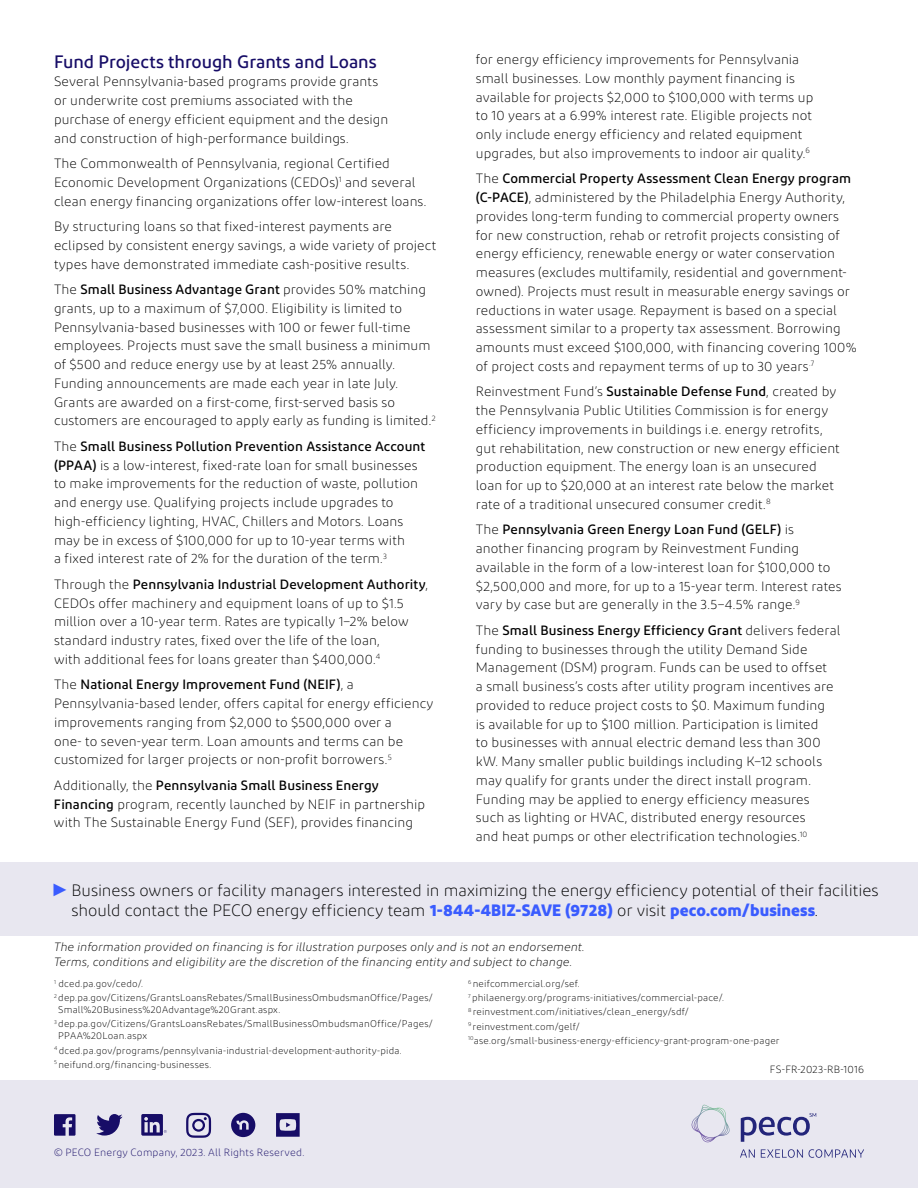
<style>
.page{position:relative;width:918px;height:1188px;background:#fff}
.page>*{position:absolute;margin:0;border:0;box-sizing:border-box;transform-origin:0 0}
.t1{font:500 18px "Diodrum";letter-spacing:-.005em;color:#170d67}
.t2{font:300 16.5px/19.5px "Diodrum";letter-spacing:-.005em;color:#000}
.t3{font:300 13.5px/18.8px "Diodrum";letter-spacing:.005em;color:#000}
.t4{font:italic 300 12px/15px "Diodrum";letter-spacing:.01em;color:#000}
.t5{font:300 10.5px "Diodrum";letter-spacing:.015em;color:#170d67}
.t6{font:300 10.5px "Diodrum";letter-spacing:.02em;color:#000}
.t7{font:300 9.75px/14.1px "Diodrum";letter-spacing:.02em;color:#000}
.s1{font-weight:500}
.s2{font-family:"Arial";font-weight:400;font-size:18px;color:#3a5cff}
.s3{font-weight:700;color:#3a5cff}
</style>
<div class="page">
<div style="left:0;top:1080px;width:918px;height:108px;background:#e8e7f0"></div>
<svg style="left:740px;top:1113px;width:124px;height:45px"></svg>
<svg style="left:691px;top:1105px;width:39px;height:37px"></svg>
<svg style="left:231px;top:1113px;width:24px;height:24px"></svg>
<svg style="left:276px;top:1113px;width:24px;height:24px"></svg>
<svg style="left:186px;top:1113px;width:25px;height:25px"></svg>
<svg style="left:141px;top:1114px;width:26px;height:22px"></svg>
<svg style="left:96px;top:1114px;width:27px;height:22px"></svg>
<svg style="left:54px;top:1114px;width:22px;height:22px"></svg>
<div style="left:0;top:863px;width:918px;height:73px;background:#e8e7f0"></div>
<p class="t3" style="left:476px;top:50px;width:339px">for energy efficiency improvements for Pennsylvania small businesses. Low monthly payment financing is available for projects $2,000 to $100,000 with terms up to 10 years at a 6.99% interest rate. Eligible projects not only include energy efficiency and related equipment upgrades, but also improvements to indoor air quality.<sup>6</sup></p>
<p class="t3" style="left:476px;top:169px;width:382px">The <span class="s1">Commercial Property Assessment Clean Energy program (C-PACE)</span>, administered by the Philadelphia Energy Authority, provides long-term funding to commercial property owners for new construction, rehab or retrofit projects consisting of energy efficiency, renewable energy or water conservation measures (excludes multifamily, residential and government&shy;owned). Projects must result in measurable energy savings or reductions in water usage. Repayment is based on a special assessment similar to a property tax assessment. Borrowing amounts must exceed $100,000, with financing covering 100% of project costs and repayment terms of up to 30 years<sup>.7</sup></p>
<p class="t3" style="left:476px;top:382px;width:365px">Reinvestment Fund’s <span class="s1">Sustainable Defense Fund</span>, created by the Pennsylvania Public Utilities Commission is for energy efficiency improvements in buildings i.e. energy retrofits, gut rehabilitation, new construction or new energy efficient production equipment. The energy loan is an unsecured loan for up to $20,000 at an interest rate below the market rate of a traditional unsecured consumer credit.<sup>8</sup></p>
<p class="t3" style="left:476px;top:520px;width:367px">The <span class="s1">Pennsylvania Green Energy Loan Fund (GELF)</span> is another financing program by Reinvestment Funding available in the form of a low-interest loan for $100,000 to $2,500,000 and more, for up to a 15-year term. Interest rates vary by case but are generally in the 3.5–4.5% range.<sup>9</sup></p>
<p class="t3" style="left:476px;top:621px;width:366px">The <span class="s1">Small Business Energy Efficiency Grant</span> delivers federal funding to businesses through the utility Demand Side Management (DSM) program. Funds can be used to offset<br>a small business’s costs after utility program incentives are provided to reduce project costs to $0. Maximum funding<br>is available for up to $100 million. Participation is limited<br>to businesses with annual electric demand less than 300 kW. Many smaller public buildings including K–12 schools may qualify for grants under the direct install program.<br>Funding may be applied to energy efficiency measures such as lighting or HVAC, distributed energy resources<br>and heat pumps or other electrification technologies.<sup>10</sup></p>
<p class="t2" style="left:72px;top:880px;width:809px;text-indent:-20px"><span class="s2">►</span> Business owners or facility managers interested in maximizing the energy efficiency potential of their facilities should contact the PECO energy efficiency team <span class="s3">1-844-4BIZ-SAVE (9728)</span> or visit <span class="s3">peco.com/business</span>.</p>
<h1 class="t1" style="left:54px;top:50px;width:324px">Fund Projects through Grants and Loans</h1>
<p class="t3" style="left:54px;top:72px;width:336px">Several Pennsylvania-based programs provide grants or underwrite cost premiums associated with the purchase of energy efficient equipment and the design and construction of high-performance buildings.</p>
<p class="t3" style="left:54px;top:154px;width:374px">The Commonwealth of Pennsylvania, regional Certified<br>Economic Development Organizations (CEDOs)<sup>1</sup> and several clean energy financing organizations offer low-interest loans.</p>
<p class="t3" style="left:54px;top:217px;width:384px">By structuring loans so that fixed-interest payments are eclipsed by consistent energy savings, a wide variety of project types have demonstrated immediate cash-positive results.</p>
<p class="t3" style="left:54px;top:280px;width:383px">The <span class="s1">Small Business Advantage Grant</span> provides 50% matching grants, up to a maximum of $7,000. Eligibility is limited to Pennsylvania-based businesses with 100 or fewer full-time employees. Projects must save the small business a minimum of $500 and reduce energy use by at least 25% annually.<br>Funding announcements are made each year in late July.<br>Grants are awarded on a first-come, first-served basis so customers are encouraged to apply early as funding is limited.<sup>2</sup></p>
<p class="t3" style="left:54px;top:436px;width:373px">The <span class="s1">Small Business Pollution Prevention Assistance Account (PPAA)</span> is a low-interest, fixed-rate loan for small businesses to make improvements for the reduction of waste, pollution and energy use. Qualifying projects include upgrades to high-efficiency lighting, HVAC, Chillers and Motors. Loans may be in excess of $100,000 for up to 10-year terms with<br>a fixed interest rate of 2% for the duration of the term.<sup>3</sup></p>
<p class="t3" style="left:54px;top:574px;width:375px">Through the <span class="s1">Pennsylvania Industrial Development Authority</span>, CEDOs offer machinery and equipment loans of up to $1.5 million over a 10-year term. Rates are typically 1–2% below standard industry rates, fixed over the life of the loan,<br>with additional fees for loans greater than $400,000.<sup>4</sup></p>
<p class="t3" style="left:54px;top:675px;width:381px">The <span class="s1">National Energy Improvement Fund (NEIF)</span>, a Pennsylvania-based lender, offers capital for energy efficiency improvements ranging from $2,000 to $500,000 over a<br>one- to seven-year term. Loan amounts and terms can be customized for larger projects or non-profit borrowers.<sup>5</sup></p>
<p class="t3" style="left:54px;top:775px;width:373px">Additionally, the <span class="s1">Pennsylvania Small Business Energy<br>Financing</span> program, recently launched by NEIF in partnership with The Sustainable Energy Fund (SEF), provides financing</p>
<p class="t4" style="left:54px;top:940px;width:532px">The information provided on financing is for illustration purposes only and is not an endorsement.<br>Terms, conditions and eligibility are the discretion of the financing entity and subject to change.</p>
<p class="t7" style="left:54px;top:977px;width:380px"><sup>1</sup> dced.pa.gov/cedo/.<br><sup>2</sup> dep.pa.gov/Citizens/GrantsLoansRebates/SmallBusinessOmbudsmanOffice/Pages/</p>
<p class="t7" style="left:54px;top:1003px;width:380px;text-indent:4px">Small%20Business%20Advantage%20Grant.aspx.<br><sup>3</sup> dep.pa.gov/Citizens/GrantsLoansRebates/SmallBusinessOmbudsmanOffice/Pages/</p>
<p class="t7" style="left:54px;top:1029px;width:349px;text-indent:4px">PPAA%20Loan.aspx<br><sup>4</sup> dced.pa.gov/programs/pennsylvania-industrial-development-authority-pida.<br><sup>5</sup> neifund.org/financing-businesses.</p>
<p class="t5" style="left:54px;top:1147px;width:252px">© PECO Energy Company, 2023. All Rights Reserved.</p>
<p class="t7" style="left:468px;top:977px;width:313px"><sup>6</sup> neifcommercial.org/sef.<br><sup>7</sup> philaenergy.org/programs-initiatives/commercial-pace/.<br><sup>8</sup> reinvestment.com/initiatives/clean_energy/sdf/<br><sup>9</sup> reinvestment.com/gelf/ <sup>10</sup>ase.org/small-business-energy-efficiency-grant-program-one-pager</p>
<p class="t6" style="left:770px;top:1063px;width:96px">FS-FR-2023-RB-1016</p>
</div>
